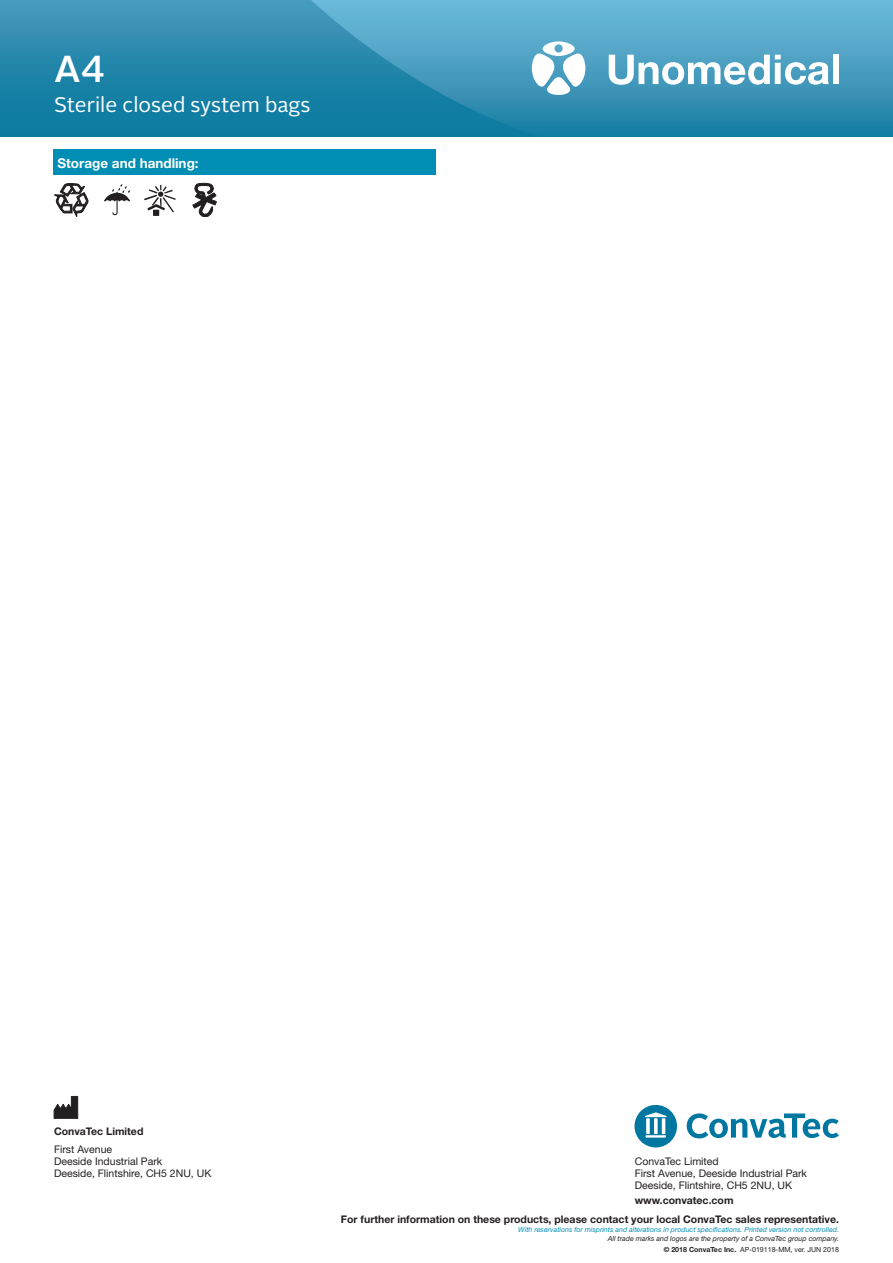
<style>
.page{position:relative;width:893px;height:1263px;background:#fff}
.page>*{position:absolute;margin:0;border:0;box-sizing:border-box;transform-origin:0 0}
.t1{font:500 37.5px "Alright Sans LP Bay";color:#fff}
.t2{font:21px "Alright Sans LP Bay";color:#fff}
.Brødtekst{font:700 13.5px "Helvetica Neue";color:#fff}
.t3{font:10.5px/12px "Helvetica Neue";color:#231f20}
.Brødtekst-2{font:700 10.5px "Helvetica Neue";color:#231f20}
.Brødtekst-3{font:italic 7.05px "Helvetica Neue";color:#008eb5}
.Brødtekst-4{font:italic 7.05px "Helvetica Neue";color:#231f20}
.Brødtekst-5{font:7.05px "Helvetica Neue";color:#231f20}
.s1{font-weight:700}
</style>
<div class="page">
<div style="left:0;top:0;width:893px;height:137px;background:linear-gradient(to bottom,#4598bb,#04769c)"></div>
<svg style="left:311px;top:0;width:582px;height:137px;background:#4099bc"></svg>
<svg style="left:532px;top:41px;width:53px;height:54px"></svg>
<svg style="left:609px;top:55px;width:220px;height:30px"></svg>
<div style="left:833px;top:55px;width:6px;height:29px;background:#fff"></div>
<div style="left:53px;top:150px;width:383px;height:25px;background:#008eb5"></div>
<svg style="left:104px;top:184px;width:26px;height:31px"></svg>
<svg style="left:193px;top:183px;width:24px;height:34px"></svg>
<svg style="left:54px;top:183px;width:34px;height:34px"></svg>
<svg style="left:144px;top:185px;width:32px;height:31px"></svg>
<svg style="left:54px;top:1096px;width:24px;height:22px"></svg>
<svg style="left:687px;top:1113px;width:152px;height:25px"></svg>
<svg style="left:634px;top:1105px;width:43px;height:42px"></svg>
<p class="t1" style="left:54px;top:43px;width:52px">A4</p>
<p class="t2" style="left:54px;top:90px;width:258px">Sterile closed system bags</p>
<p class="Brødtekst" style="left:57px;top:155px;width:143px">Storage and handling:</p>
<p class="Brødtekst-2" style="left:54px;top:1125px;width:91px">ConvaTec Limited</p>
<p class="t3" style="left:54px;top:1143px;width:110px">First Avenue<br>Deeside Industrial Park</p>
<p class="t3" style="left:54px;top:1167px;width:159px">Deeside, Flintshire, CH5 2NU, UK</p>
<p class="t3" style="left:635px;top:1155px;width:86px">ConvaTec Limited</p>
<p class="t3" style="left:635px;top:1167px;width:174px">First Avenue, Deeside Industrial Park<br>Deeside, Flintshire, CH5 2NU, UK</p>
<p class="Brødtekst-2" style="left:635px;top:1193px;width:100px">www.convatec.com</p>
<p class="Brødtekst-2" style="left:341px;top:1213px;width:499px">For further information on these products, please contact your local ConvaTec sales representative.</p>
<p class="Brødtekst-3" style="left:518px;top:1225px;width:322px">With reservations for misprints and alterations in product specifications. Printed version not controlled.</p>
<p class="Brødtekst-4" style="left:608px;top:1234px;width:233px">All trade marks and logos are the property of a ConvaTec group company.</p>
<p class="Brødtekst-5" style="left:664px;top:1245px;width:177px"><span class="s1">© 2018 ConvaTec Inc.</span> AP-019118-MM, ver. JUN 2018</p>
</div>
